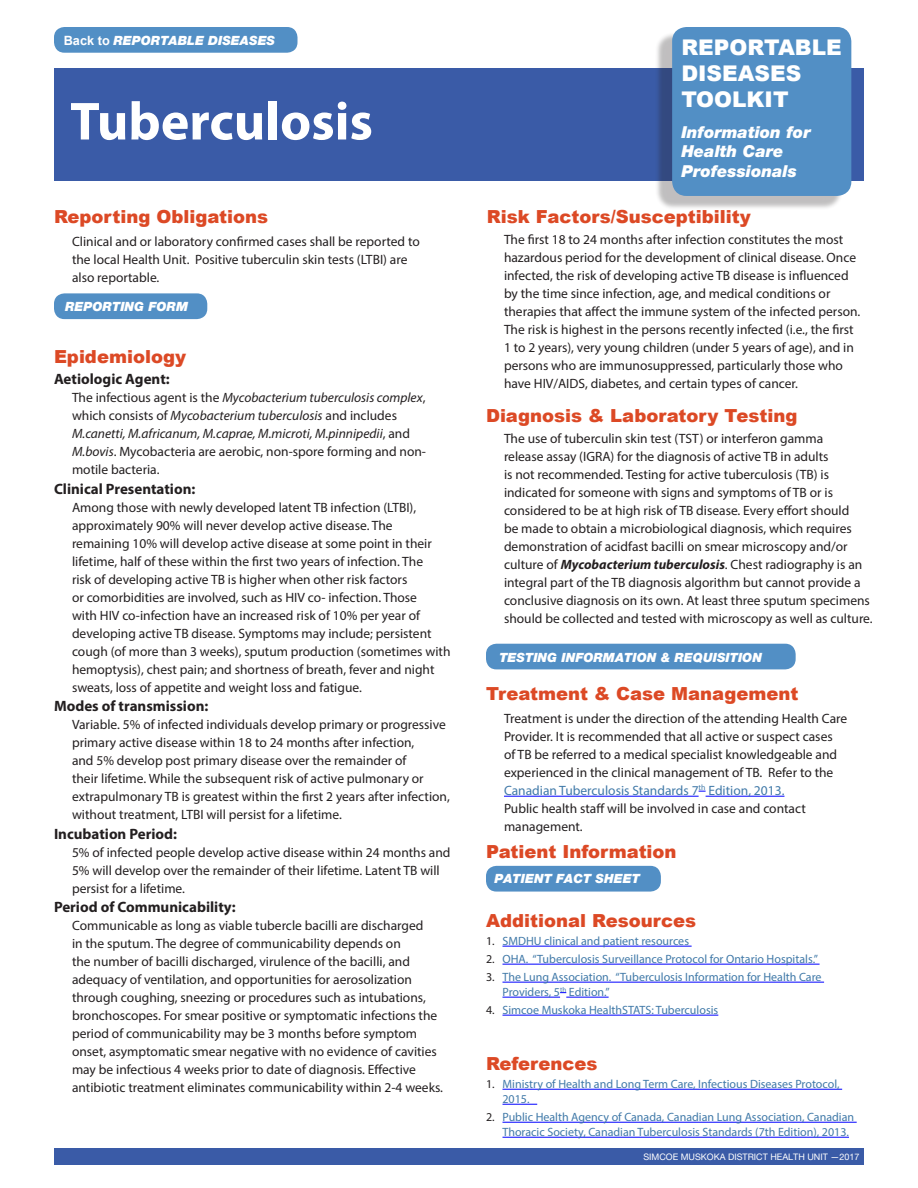
<style>
.page{position:relative;width:918px;height:1188px;background:#fff}
.page>*{position:absolute;margin:0;border:0;box-sizing:border-box;transform-origin:0 0}
.t1{font:700 54px "Myriad Pro";color:#fff}
.t2{font:900 21.6px/26px "Arial";color:#fff}
.section_head{font:900 18px "Arial";color:#dc4925}
.t3{font:italic 900 16.5px/19.8px "Helvetica Neue";color:#fff}
.subhead_sans{font:700 15px "Myriad Pro";color:#231f20}
.body_indented{font:13.5px/18px "Myriad Pro";color:#231f20}
.body_indented-2{font:italic 13.5px/18px "Myriad Pro";color:#231f20}
.t4{font:italic 900 12.75px "Helvetica Neue";color:#fff}
.t5{font:12px/15px "Myriad Pro";color:#4079a8}
.footer_date{font:9px "Helvetica Neue";color:#fff}
.s1{font-family:"Arial";font-weight:700;font-style:normal}
.s2{font-style:normal}
.s3{font-weight:700;font-style:italic}
.s4{color:#4079a8}
.s5{color:#231f20}
</style>
<div class="page">
<div style="left:54px;top:68px;width:810px;height:112px;background:#3a5ba7"></div>
<div style="left:655px;top:32px;width:188px;height:178px;background:#231f20;opacity:.29"></div>
<div style="left:672px;top:27px;width:179px;height:169px;background:#528fc5;border-radius:14px"></div>
<div style="left:486px;top:866px;width:175px;height:26px;background:#528fc5;border-radius:10px"></div>
<div style="left:54px;top:293px;width:153px;height:26px;background:#528fc5;border-radius:10px"></div>
<div style="left:486px;top:644px;width:310px;height:25px;background:#528fc5;border-radius:10px"></div>
<div style="left:54px;top:27px;width:244px;height:26px;background:#528fc5;border-radius:10px"></div>
<div style="left:54px;top:1149px;width:810px;height:16px;background:#3a5ba7"></div>
<hr style="left:504px;top:796px;width:195px;height:1px;background:#00f">
<hr style="left:706px;top:796px;width:78px;height:1px;background:#00f">
<hr style="left:502px;top:946px;width:190px;height:1px;background:#00f">
<hr style="left:502px;top:964px;width:318px;height:1px;background:#00f">
<hr style="left:502px;top:982px;width:322px;height:1px;background:#00f">
<hr style="left:502px;top:997px;width:58px;height:1px;background:#00f">
<hr style="left:566px;top:997px;width:43px;height:1px;background:#00f">
<hr style="left:502px;top:1015px;width:216px;height:1px;background:#00f">
<hr style="left:502px;top:1089px;width:340px;height:1px;background:#00f">
<hr style="left:502px;top:1104px;width:35px;height:1px;background:#00f">
<hr style="left:502px;top:1122px;width:355px;height:1px;background:#00f">
<hr style="left:502px;top:1137px;width:347px;height:1px;background:#00f">
<p class="t4" style="left:64px;top:32px;width:213px"><span class="s1">Back to</span> REPORTABLE DISEASES</p>
<p class="t1" style="left:70px;top:86px;width:304px">Tuberculosis</p>
<p class="section_head" style="left:54px;top:204px;width:216px">Reporting Obligations</p>
<p class="body_indented" style="left:72px;top:232px;width:349px">Clinical and or laboratory confirmed cases shall be reported to the local Health Unit. Positive tuberculin skin tests (LTBI) are also reportable.</p>
<p class="t4" style="left:65px;top:299px;width:125px">REPORTING FORM</p>
<p class="section_head" style="left:54px;top:343px;width:134px">Epidemiology</p>
<p class="subhead_sans" style="left:54px;top:370px;width:117px">Aetiologic Agent:</p>
<p class="body_indented-2" style="left:72px;top:389px;width:356px"><span class="s2">The infectious agent is the</span> Mycobacterium tuberculosis complex<span class="s2">, which consists of</span> Mycobacterium tuberculosis <span class="s2">and includes </span>M.canetti, M.africanum, M.caprae, M.microti, M.pinnipedii<span class="s2">, and </span>M.bovis<span class="s2">. Mycobacteria are aerobic, non-spore forming and non&shy;motile bacteria.</span></p>
<p class="subhead_sans" style="left:54px;top:479px;width:143px">Clinical Presentation:</p>
<p class="body_indented" style="left:72px;top:498px;width:380px">Among those with newly developed latent TB infection (LTBI), approximately 90% will never develop active disease. The remaining 10% will develop active disease at some point in their lifetime, half of these within the first two years of infection. The<br>risk of developing active TB is higher when other risk factors<br>or comorbidities are involved, such as HIV co- infection. Those<br>with HIV co-infection have an increased risk of 10% per year of developing active TB disease. Symptoms may include; persistent cough (of more than 3 weeks), sputum production (sometimes with hemoptysis), chest pain; and shortness of breath, fever and night sweats, loss of appetite and weight loss and fatigue.</p>
<p class="subhead_sans" style="left:54px;top:697px;width:156px">Modes of transmission:</p>
<p class="body_indented" style="left:72px;top:716px;width:379px">Variable. 5% of infected individuals develop primary or progressive primary active disease within 18 to 24 months after infection,<br>and 5% develop post primary disease over the remainder of<br>their lifetime. While the subsequent risk of active pulmonary or extrapulmonary TB is greatest within the first 2 years after infection, without treatment, LTBI will persist for a lifetime.</p>
<p class="subhead_sans" style="left:54px;top:824px;width:125px">Incubation Period:</p>
<p class="body_indented" style="left:72px;top:843px;width:380px">5% of infected people develop active disease within 24 months and<br>5% will develop over the remainder of their lifetime. Latent TB will persist for a lifetime.</p>
<p class="subhead_sans" style="left:54px;top:898px;width:183px">Period of Communicability:</p>
<p class="body_indented" style="left:72px;top:917px;width:373px">Communicable as long as viable tubercle bacilli are discharged<br>in the sputum. The degree of communicability depends on<br>the number of bacilli discharged, virulence of the bacilli, and adequacy of ventilation, and opportunities for aerosolization through coughing, sneezing or procedures such as intubations, bronchoscopes. For smear positive or symptomatic infections the period of communicability may be 3 months before symptom onset, asymptomatic smear negative with no evidence of cavities may be infectious 4 weeks prior to date of diagnosis. Effective antibiotic treatment eliminates communicability within 2-4 weeks.</p>
<p class="t2" style="left:681px;top:34px;width:162px">REPORTABLE<br>DISEASES</p>
<p class="t2" style="left:681px;top:86px;width:109px">TOOLKIT</p>
<p class="t3" style="left:681px;top:122px;width:131px">Information for<br>Health Care<br>Professionals</p>
<p class="section_head" style="left:487px;top:203px;width:265px">Risk Factors/Susceptibility</p>
<p class="body_indented" style="left:504px;top:231px;width:358px">The first 18 to 24 months after infection constitutes the most hazardous period for the development of clinical disease. Once infected, the risk of developing active TB disease is influenced by the time since infection, age, and medical conditions or therapies that affect the immune system of the infected person.<br>The risk is highest in the persons recently infected (i.e., the first 1 to 2 years), very young children (under 5 years of age), and in persons who are immunosuppressed, particularly those who have HIV/AIDS, diabetes, and certain types of cancer.</p>
<p class="section_head" style="left:486px;top:403px;width:313px">Diagnosis &amp; Laboratory Testing</p>
<p class="body_indented" style="left:504px;top:429px;width:370px">The use of tuberculin skin test (TST) or interferon gamma<br>release assay (IGRA) for the diagnosis of active TB in adults<br>is not recommended. Testing for active tuberculosis (TB) is indicated for someone with signs and symptoms of TB or is considered to be at high risk of TB disease. Every effort should<br>be made to obtain a microbiological diagnosis, which requires demonstration of acidfast bacilli on smear microscopy and/or culture of <span class="s3">Mycobacterium tuberculosis</span>. Chest radiography is an integral part of the TB diagnosis algorithm but cannot provide a conclusive diagnosis on its own. At least three sputum specimens should be collected and tested with microscopy as well as culture.</p>
<p class="t4" style="left:499px;top:650px;width:264px">TESTING INFORMATION &amp; REQUISITION</p>
<p class="section_head" style="left:486px;top:681px;width:314px">Treatment &amp; Case Management</p>
<p class="body_indented" style="left:504px;top:709px;width:345px">Treatment is under the direction of the attending Health Care Provider. It is recommended that all active or suspect cases of TB be referred to a medical specialist knowledgeable and experienced in the clinical management of TB. Refer to the <span class="s4">Canadian Tuberculosis Standards 7</span><sup>th</sup> <span class="s4">Edition, 2013.</span></p>
<p class="body_indented" style="left:504px;top:799px;width:303px">Public health staff will be involved in case and contact management.</p>
<p class="section_head" style="left:486px;top:838px;width:192px">Patient Information</p>
<p class="t4" style="left:494px;top:871px;width:147px">PATIENT FACT SHEET</p>
<p class="section_head" style="left:486px;top:907px;width:212px">Additional Resources</p>
<p class="t5" style="left:486px;top:933px;width:205px"><span class="s5">1.</span> SMDHU clinical and patient resources</p>
<p class="t5" style="left:486px;top:951px;width:334px"><span class="s5">2.</span> OHA. “Tuberculosis Surveillance Protocol for Ontario Hospitals.”</p>
<p class="t5" style="left:502px;top:969px;width:321px;text-indent:-16px"><span class="s5">3.</span> The Lung Association. “Tuberculosis Information for Health Care<br>Providers, 5<sup>th</sup> Edition.”</p>
<p class="t5" style="left:486px;top:1002px;width:234px"><span class="s5">4.</span> Simcoe Muskoka HealthSTATS: Tuberculosis</p>
<p class="section_head" style="left:486px;top:1051px;width:113px">References</p>
<p class="t5" style="left:502px;top:1076px;width:339px;text-indent:-16px"><span class="s5">1.</span> Ministry of Health and Long Term Care, Infectious Diseases Protocol,<br>2015.</p>
<p class="t5" style="left:502px;top:1109px;width:353px;text-indent:-16px"><span class="s5">2.</span> Public Health Agency of Canada, Canadian Lung Association, Canadian<br>Thoracic Society, Canadian Tuberculosis Standards (7th Edition), 2013.</p>
<p class="footer_date" style="left:643px;top:1152px;width:218px">SIMCOE MUSKOKA DISTRICT HEALTH UNIT —2017</p>
</div>
